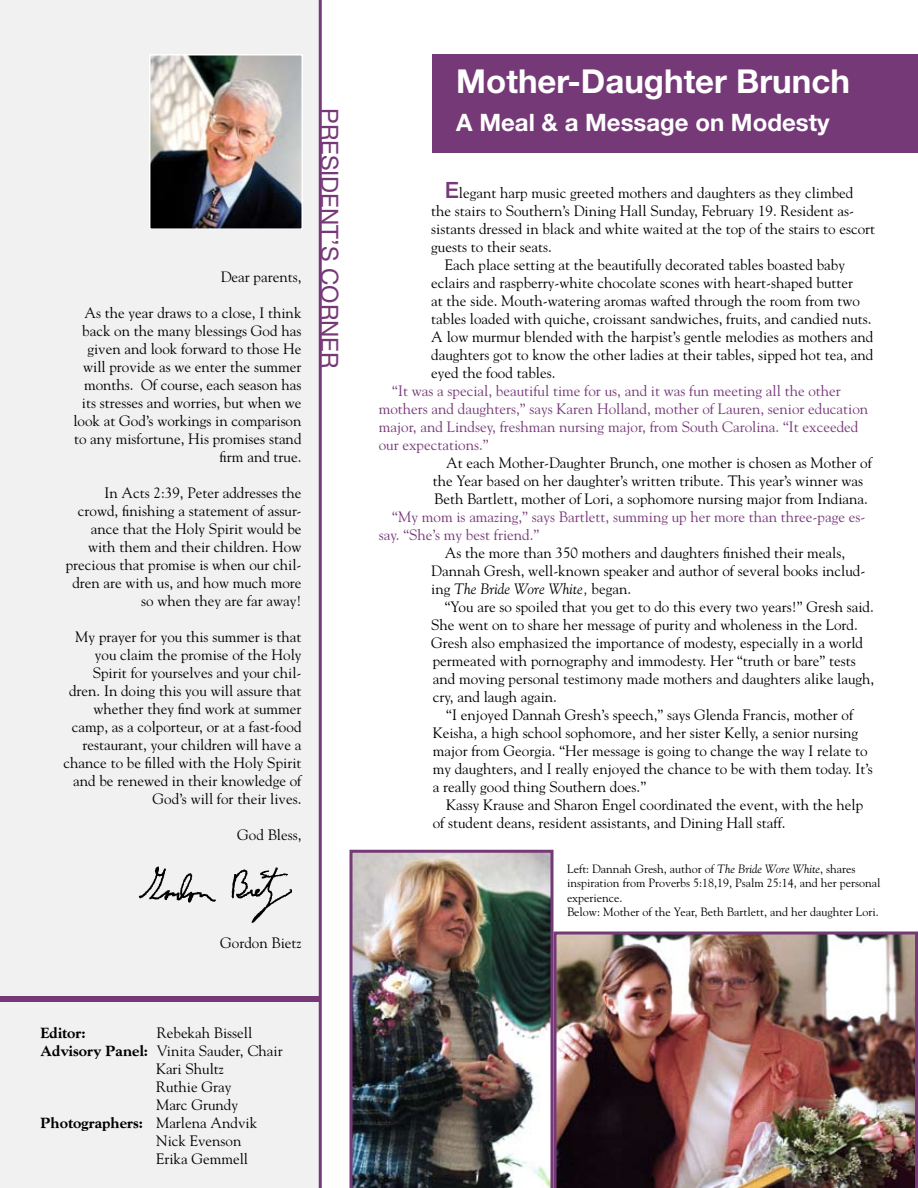
<style>
.page{position:relative;width:918px;height:1188px;background:#fff}
.page>*{position:absolute;margin:0;border:0;box-sizing:border-box;transform-origin:0 0}
.t1{font:700 33px "Helvetica Neue";color:#fff}
.t2{font:700 24px "Helvetica Neue";color:#fff}
.t3{font:24px "Helvetica Neue";color:#763978}
.t4{font:15px/18px "Goudy";color:#000}
.t5{font:15px/18px "Goudy";color:#763978}
.t6{font:800 15px "Goudy";color:#000}
.t7{font:12px/14.4px "Goudy";color:#000}
.s1{font-weight:800}
.s2{font-weight:400}
.s3{font-family:"Helvetica Neue";font-weight:500;font-size:22.5px;color:#763978}
.s4{font-style:italic}
</style>
<div class="page">
<div style="left:0;top:0;width:322px;height:999px;background:#f1f1f2"></div>
<img style="left:152px;top:57px;width:148px;height:170px">
<div style="left:149px;top:54px;width:154px;height:176px;border:2px solid #fff"></div>
<svg style="left:139px;top:866px;width:153px;height:57px"></svg>
<div style="left:432px;top:54px;width:486px;height:99px;background:#763978"></div>
<div style="left:0;top:999px;width:322px;height:189px;background:#f1f1f2"></div>
<img style="left:554px;top:932px;width:364px;height:256px">
<img style="left:350px;top:850px;width:204px;height:338px">
<p class="t4" style="left:221px;top:268px;width:82px">Dear parents,</p>
<p class="t4" style="left:73px;top:304px;width:230px;text-align:right">As the year draws to a close, I think back on the many blessings God has given and look forward to those He will provide as we enter the summer months. Of course, each season has its stresses and worries, but when we look at God’s workings in comparison to any misfortune, His promises stand firm and true.</p>
<p class="t4" style="left:66px;top:484px;width:237px;text-align:right">In Acts 2:39, Peter addresses the crowd, finishing a statement of assur&shy;ance that the Holy Spirit would be with them and their children. How precious that promise is when our chil&shy;dren are with us, and how much more so when they are far away!</p>
<p class="t4" style="left:64px;top:628px;width:239px;text-align:right">My prayer for you this summer is that you claim the promise of the Holy Spirit for yourselves and your chil&shy;dren. In doing this you will assure that whether they find work at summer camp, as a colporteur, or at a fast-food restaurant, your children will have a chance to be filled with the Holy Spirit and be renewed in their knowledge of God’s will for their lives.</p>
<p class="t4" style="left:237px;top:826px;width:66px">God Bless,</p>
<h2 class="t3" style="left:344px;top:108px;width:262px;rotate:90deg">president’s corner</h2>
<p class="t4" style="left:220px;top:934px;width:83px">Gordon Bietz</p>
<p class="t6" style="left:40px;top:1024px;width:47px">Editor:</p>
<p class="t4" style="left:157px;top:1024px;width:97px">Rebekah Bissell</p>
<p class="t4" style="left:40px;top:1042px;width:244px"><span class="s1">Advisory Panel:</span> Vinita Sauder, Chair</p>
<p class="t4" style="left:156px;top:1060px;width:69px">Kari Shultz</p>
<p class="t4" style="left:156px;top:1078px;width:77px">Ruthie Gray</p>
<p class="t4" style="left:156px;top:1096px;width:84px">Marc Grundy</p>
<p class="t6" style="left:40px;top:1114px;width:218px">Photographers: <span class="s2">Marlena Andvik</span></p>
<p class="t4" style="left:156px;top:1132px;width:87px">Nick Evenson</p>
<p class="t4" style="left:156px;top:1150px;width:94px">Erika Gemmell</p>
<h1 class="t1" style="left:456px;top:61px;width:395px">Mother-Daughter Brunch</h1>
<h2 class="t2" style="left:456px;top:107px;width:375px">A Meal &amp; a Message on Modesty</h2>
<p class="t4" style="left:445px;top:183px;width:410px"><span class="s3">E</span>legant harp music greeted mothers and daughters as they climbed</p>
<p class="t4" style="left:431px;top:201px;width:424px">the stairs to Southern’s Dining Hall Sunday, February 19. Resident as-</p>
<p class="t4" style="left:431px;top:219px;width:446px">sistants dressed in black and white waited at the top of the stairs to escort</p>
<p class="t4" style="left:431px;top:237px;width:122px">guests to their seats.</p>
<p class="t4" style="left:445px;top:255px;width:402px">Each place setting at the beautifully decorated tables boasted baby</p>
<p class="t4" style="left:431px;top:273px;width:423px">eclairs and raspberry-white chocolate scones with heart-shaped butter</p>
<p class="t4" style="left:431px;top:291px;width:430px">at the side. Mouth-watering aromas wafted through the room from two</p>
<p class="t4" style="left:431px;top:309px;width:442px">tables loaded with quiche, croissant sandwiches, fruits, and candied nuts.</p>
<p class="t4" style="left:431px;top:327px;width:444px">A low murmur blended with the harpist’s gentle melodies as mothers and</p>
<p class="t4" style="left:431px;top:345px;width:443px">daughters got to know the other ladies at their tables, sipped hot tea, and</p>
<p class="t4" style="left:431px;top:363px;width:126px">eyed the food tables.</p>
<p class="t5" style="left:379px;top:381px;width:491px;text-indent:14px">“It was a special, beautiful time for us, and it was fun meeting all the other mothers and daughters,” says Karen Holland, mother of Lauren, senior education major, and Lindsey, freshman nursing major, from South Carolina. “It exceeded our expectations.”</p>
<p class="t4" style="left:433px;top:453px;width:441px;text-indent:14px">At each Mother-Daughter Brunch, one mother is chosen as Mother of the Year based on her daughter’s written tribute. This year’s winner was<br>Beth Bartlett, mother of Lori, a sophomore nursing major from Indiana.</p>
<p class="t5" style="left:379px;top:507px;width:488px;text-indent:14px">“My mom is amazing,” says Bartlett, summing up her more than three-page es&shy;say. “She’s my best friend.”</p>
<p class="t4" style="left:431px;top:543px;width:436px;text-indent:14px">As the more than 350 mothers and daughters finished their meals,<br>Dannah Gresh, well-known speaker and author of several books includ&shy;ing <span class="s4">The Bride Wore White,</span> began.</p>
<p class="t4" style="left:431px;top:597px;width:445px;text-indent:14px">“You are so spoiled that you get to do this every two years!” Gresh said.<br>She went on to share her message of purity and wholeness in the Lord.<br>Gresh also emphasized the importance of modesty, especially in a world permeated with pornography and immodesty. Her “truth or bare” tests and moving personal testimony made mothers and daughters alike laugh, cry, and laugh again.</p>
<p class="t4" style="left:433px;top:705px;width:442px;text-indent:14px">“I enjoyed Dannah Gresh’s speech,” says Glenda Francis, mother of Keisha, a high school sophomore, and her sister Kelly, a senior nursing major from Georgia. “Her message is going to change the way I relate to my daughters, and I really enjoyed the chance to be with them today. It’s a really good thing Southern does.”</p>
<p class="t4" style="left:433px;top:795px;width:432px;text-indent:14px">Kassy Krause and Sharon Engel coordinated the event, with the help of student deans, resident assistants, and Dining Hall staff.</p>
<p class="t7" style="left:567px;top:861px;width:315px">Left: Dannah Gresh, author of <span class="s4">The Bride Wore White</span>, shares inspiration from Proverbs 5:18,19, Psalm 25:14, and her personal experience.<br>Below: Mother of the Year, Beth Bartlett, and her daughter Lori.</p>
</div>
